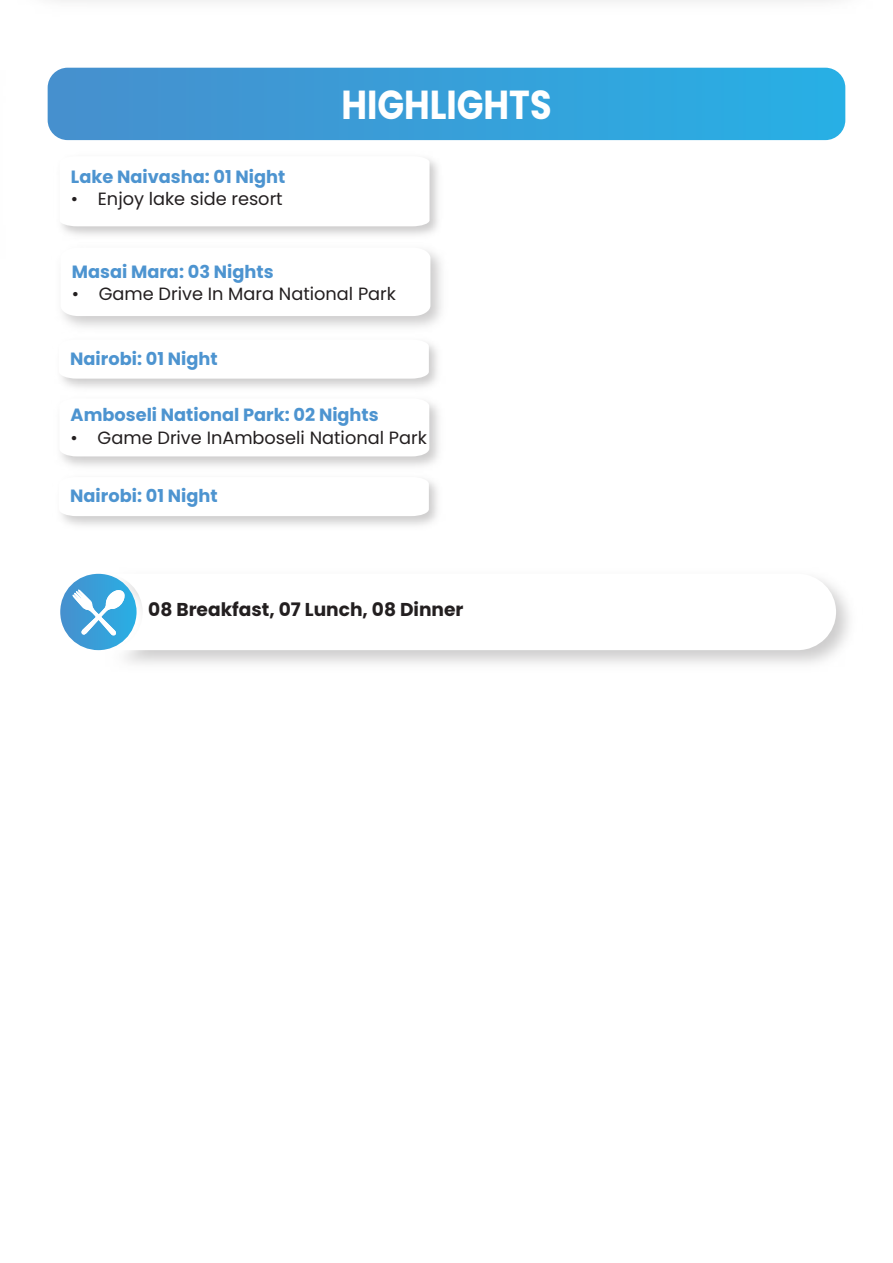
<style>
.page{position:relative;width:893px;height:1263px;background:#fff}
.page>*{position:absolute;margin:0;border:0;box-sizing:border-box;transform-origin:0 0}
.t1{font:700 40.5px "Poppins";color:#fff;scale:.87 1}
.t2{font:700 18.6px "Poppins";color:#231f20}
.t3{font:700 17.7px "Poppins";color:#4d94d0}
.t4{font:17.7px "Poppins";color:#231f20}
</style>
<div class="page">
<svg style="left:137px;top:574px;width:699px;height:76px"></svg>
<svg style="left:60px;top:574px;width:77px;height:76px"></svg>
<svg style="left:48px;top:68px;width:797px;height:72px;background:#389fd8"></svg>
<img style="left:62px;top:159px;width:376px;height:76px">
<svg style="left:61px;top:159px;width:368px;height:67px"></svg>
<img style="left:64px;top:252px;width:377px;height:75px">
<svg style="left:62px;top:250px;width:368px;height:66px"></svg>
<svg style="left:59px;top:339px;width:370px;height:40px"></svg>
<img style="left:61px;top:402px;width:378px;height:64px">
<svg style="left:60px;top:402px;width:369px;height:54px"></svg>
<p class="t3" style="left:71px;top:166px;width:216px">Lake Naivasha: 01 Night</p>
<p class="t4" style="left:71px;top:189px;width:213px">• Enjoy lake side resort</p>
<h1 class="t1" style="left:341px;top:81px;width:243px">HIGHLIGHTS</h1>
<p class="t3" style="left:72px;top:261px;width:203px">Masai Mara: 03 Nights</p>
<p class="t4" style="left:72px;top:284px;width:326px">• Game Drive In Mara National Park</p>
<p class="t3" style="left:70px;top:348px;width:149px">Nairobi: 01 Night</p>
<p class="t3" style="left:71px;top:404px;width:310px">Amboseli National Park: 02 Nights</p>
<p class="t4" style="left:71px;top:427px;width:358px">• Game Drive InAmboseli National Park</p>
<p class="t3" style="left:70px;top:486px;width:149px">Nairobi: 01 Night</p>
<p class="t2" style="left:148px;top:599px;width:317px">08 Breakfast, 07 Lunch, 08 Dinner</p>
</div>
